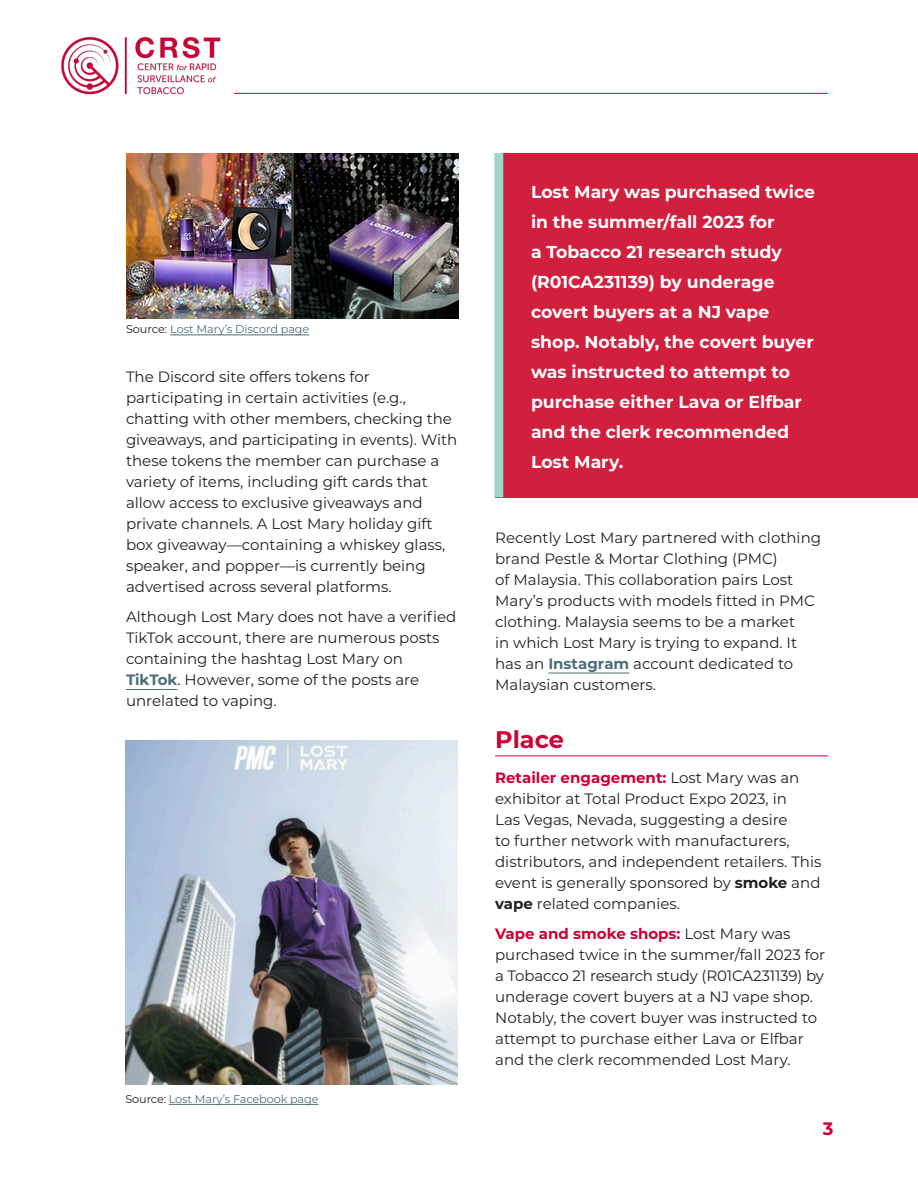
<style>
.page{position:relative;width:918px;height:1188px;background:#fff}
.page>*{position:absolute;margin:0;border:0;box-sizing:border-box;transform-origin:0 0}
.t1{font:700 24px "Montserrat";color:#c03}
.t2{font:700 18px "Montserrat";color:#c03}
.t3{font:700 17.25px/30px "Montserrat";color:#fff}
.t4{font:15px/21px "Montserrat";color:#231f20}
.t5{font:11.25px "Montserrat";letter-spacing:-.01em;color:#4c6e76}
.s1{color:#231f20}
.s2{font-weight:700;color:#4c6e76}
.s3{font-weight:700;color:#c03}
.s4{font-weight:700}
</style>
<div class="page">
<img style="left:61px;top:37px;width:160px;height:58px">
<hr style="left:234px;top:93px;width:594px;height:1px;background:#c03">
<img style="left:126px;top:153px;width:333px;height:165px">
<hr style="left:170px;top:335px;width:139px;height:1px;background:#4c6e76">
<hr style="left:126px;top:689px;width:52px;height:1px;background:#4c6e76">
<img style="left:126px;top:740px;width:332px;height:344px">
<hr style="left:169px;top:1104px;width:150px;height:1px;background:#4c6e76">
<div style="left:495px;top:153px;width:423px;height:344px;background:#d0203e"></div>
<div style="left:494px;top:153px;width:9px;height:344px;background:#a1d7c8"></div>
<hr style="left:548px;top:673px;width:81px;height:1px;background:#4c6e76">
<hr style="left:495px;top:756px;width:333px;height:1px;background:#c03">
<p class="t5" style="left:126px;top:322px;width:185px"><span class="s1">Source:</span> Lost Mary’s Discord page</p>
<p class="t4" style="left:126px;top:366px;width:333px">The Discord site offers tokens for participating in certain activities (e.g., chatting with other members, checking the giveaways, and participating in events). With these tokens the member can purchase a variety of items, including gift cards that allow access to exclusive giveaways and private channels. A Lost Mary holiday gift box giveaway—containing a whiskey glass, speaker, and popper—is currently being advertised across several platforms.</p>
<p class="t4" style="left:126px;top:606px;width:332px">Although Lost Mary does not have a verified TikTok account, there are numerous posts containing the hashtag Lost Mary on <span class="s2">TikTok</span>. However, some of the posts are unrelated to vaping.</p>
<p class="t5" style="left:126px;top:1091px;width:195px"><span class="s1">Source:</span> Lost Mary’s Facebook page</p>
<p class="t3" style="left:531px;top:176px;width:285px">Lost Mary was purchased twice in the summer/fall 2023 for<br>a Tobacco 21 research study (R01CA231139) by underage covert buyers at a NJ vape shop. Notably, the covert buyer was instructed to attempt to purchase either Lava or Elfbar and the clerk recommended<br>Lost Mary.</p>
<p class="t4" style="left:495px;top:526px;width:328px">Recently Lost Mary partnered with clothing brand Pestle &amp; Mortar Clothing (PMC)<br>of Malaysia. This collaboration pairs Lost Mary’s products with models fitted in PMC clothing. Malaysia seems to be a market<br>in which Lost Mary is trying to expand. It has an <span class="s2">Instagram</span> account dedicated to Malaysian customers.</p>
<h1 class="t1" style="left:495px;top:722px;width:70px">Place</h1>
<p class="t4" style="left:495px;top:766px;width:328px"><span class="s3">Retailer engagement:</span> Lost Mary was an exhibitor at Total Product Expo 2023, in<br>Las Vegas, Nevada, suggesting a desire<br>to further network with manufacturers, distributors, and independent retailers. This event is generally sponsored by <span class="s4">smoke</span> and <span class="s4">vape</span> related companies.</p>
<p class="t4" style="left:495px;top:922px;width:331px"><span class="s3">Vape and smoke shops:</span> Lost Mary was purchased twice in the summer/fall 2023 for a Tobacco 21 research study (R01CA231139) by underage covert buyers at a NJ vape shop.<br>Notably, the covert buyer was instructed to attempt to purchase either Lava or Elfbar and the clerk recommended Lost Mary.</p>
<p class="t2" style="left:823px;top:1115px;width:12px">3</p>
</div>
